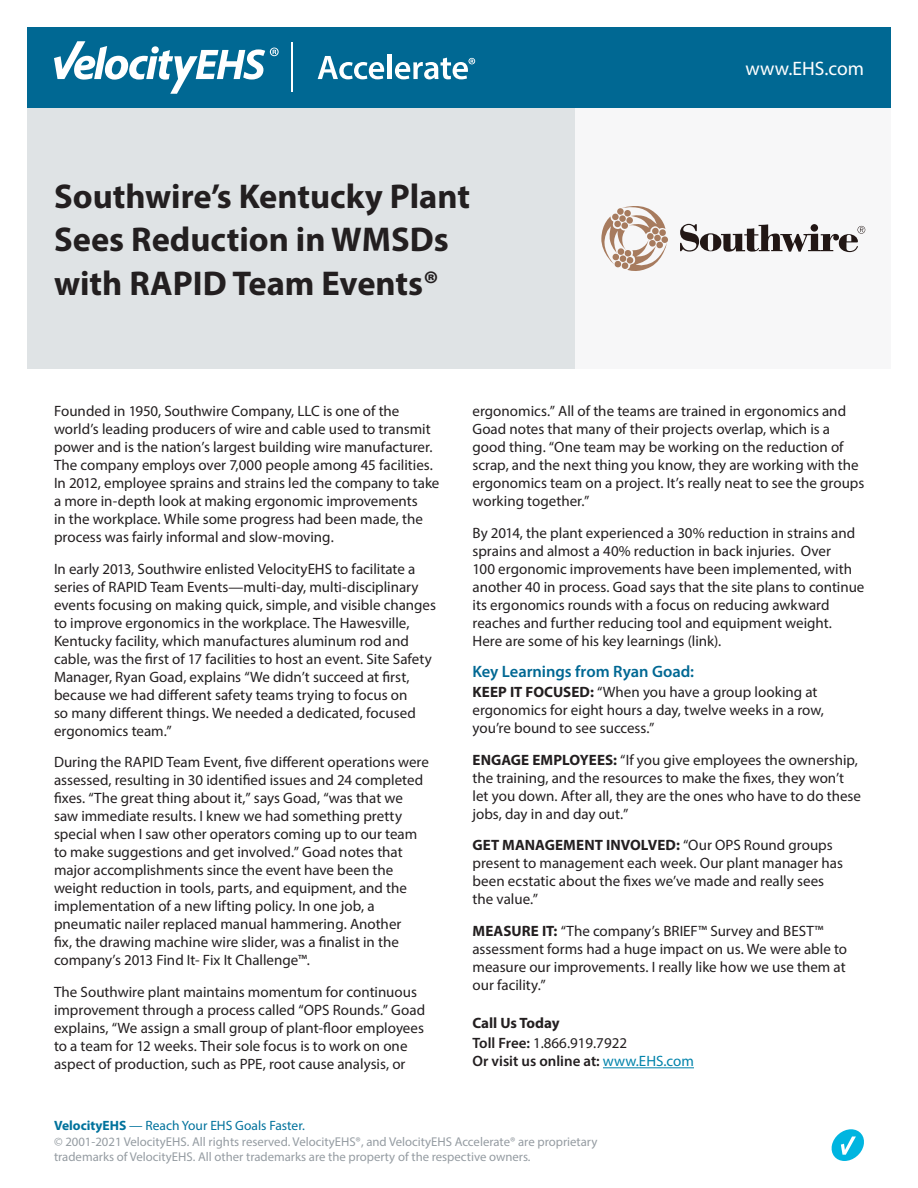
<style>
.page{position:relative;width:918px;height:1188px;background:#fff}
.page>*{position:absolute;margin:0;border:0;box-sizing:border-box;transform-origin:0 0}
.MASTHEAD__Title_30_3{font:700 34.5px/43.5px "Myriad Pro";color:#231f20}
.t1{font:19.5px "Myriad Pro";color:#fff}
.BODY___Subheader_11{font:600 16.5px "Myriad Pro";color:#006893}
.BODY___Text_10_12{font:15px/18px "Myriad Pro";color:#231f20}
.BODY____Text_10_12{font:600 15px "Myriad Pro";color:#231f20}
.BODY____Text_10_12-2{font:15px "Myriad Pro";color:#231f20}
.BODY___Subheader_10{font:700 15px "Myriad Pro";letter-spacing:-.005em;color:#231f20}
.t2{font:13.5px "Myriad Pro";color:#00729c}
.t3{font:12.75px/15px "Myriad Pro";color:#959ca2}
.s1{font-weight:700}
.s2{font-weight:600}
.s3{font-weight:400;color:#0083ab}
</style>
<div class="page">
<div style="left:27px;top:27px;width:864px;height:81px;background:#006893"></div>
<svg style="left:832px;top:1129px;width:32px;height:32px"></svg>
<svg style="left:54px;top:41px;width:225px;height:53px"></svg>
<hr style="left:291px;top:43px;width:1px;height:49px;background:#fff">
<svg style="left:318px;top:56px;width:66px;height:23px"></svg>
<div style="left:387px;top:55px;width:5px;height:24px;background:#fff"></div>
<svg style="left:395px;top:58px;width:80px;height:21px"></svg>
<div style="left:27px;top:108px;width:548px;height:261px;background:#dfe3e5"></div>
<hr style="left:603px;top:1067px;width:91px;height:1px;background:#0083ab">
<div style="left:576px;top:108px;width:315px;height:261px;background:#f7f7f8"></div>
<svg style="left:601px;top:206px;width:67px;height:65px"></svg>
<svg style="left:680px;top:224px;width:185px;height:28px"></svg>
<p class="MASTHEAD__Title_30_3" style="left:54px;top:173px;width:418px">Southwire’s Kentucky Plant<br>Sees Reduction in WMSDs with RAPID Team Events®</p>
<h2 class="t1" style="left:746px;top:57px;width:120px">www.EHS.com</h2>
<p class="BODY___Text_10_12" style="left:54px;top:402px;width:387px">Founded in 1950, Southwire Company, LLC is one of the world’s leading producers of wire and cable used to transmit power and is the nation’s largest building wire manufacturer.<br>The company employs over 7,000 people among 45 facilities.<br>In 2012, employee sprains and strains led the company to take a more in-depth look at making ergonomic improvements<br>in the workplace. While some progress had been made, the process was fairly informal and slow-moving.</p>
<p class="BODY___Text_10_12" style="left:54px;top:559px;width:384px">In early 2013, Southwire enlisted VelocityEHS to facilitate a series of RAPID Team Events—multi-day, multi-disciplinary events focusing on making quick, simple, and visible changes to improve ergonomics in the workplace. The Hawesville, Kentucky facility, which manufactures aluminum rod and cable, was the first of 17 facilities to host an event. Site Safety Manager, Ryan Goad, explains “We didn’t succeed at first, because we had different safety teams trying to focus on<br>so many different things. We needed a dedicated, focused ergonomics team.”</p>
<p class="BODY___Text_10_12" style="left:54px;top:753px;width:377px">During the RAPID Team Event, five different operations were assessed, resulting in 30 identified issues and 24 completed fixes. “The great thing about it,” says Goad, “was that we saw immediate results. I knew we had something pretty special when I saw other operators coming up to our team to make suggestions and get involved.” Goad notes that major accomplishments since the event have been the weight reduction in tools, parts, and equipment, and the implementation of a new lifting policy. In one job, a pneumatic nailer replaced manual hammering. Another<br>fix, the drawing machine wire slider, was a finalist in the company’s 2013 Find It- Fix It Challenge™.</p>
<p class="BODY___Text_10_12" style="left:54px;top:982px;width:373px">The Southwire plant maintains momentum for continuous improvement through a process called “OPS Rounds.” Goad explains, “We assign a small group of plant-floor employees to a team for 12 weeks. Their sole focus is to work on one aspect of production, such as PPE, root cause analysis, or</p>
<p class="BODY___Text_10_12" style="left:472px;top:402px;width:393px">ergonomics.” All of the teams are trained in ergonomics and Goad notes that many of their projects overlap, which is a good thing. “One team may be working on the reduction of scrap, and the next thing you know, they are working with the ergonomics team on a project. It’s really neat to see the groups working together.”</p>
<p class="BODY___Text_10_12" style="left:472px;top:523px;width:393px">By 2014, the plant experienced a 30% reduction in strains and sprains and almost a 40% reduction in back injuries. Over<br>100 ergonomic improvements have been implemented, with another 40 in process. Goad says that the site plans to continue its ergonomics rounds with a focus on reducing awkward reaches and further reducing tool and equipment weight.<br>Here are some of his key learnings (link).</p>
<p class="BODY___Subheader_11" style="left:472px;top:661px;width:223px">Key Learnings from Ryan Goad:</p>
<p class="BODY___Text_10_12" style="left:472px;top:683px;width:353px"><span class="s1">KEEP IT FOCUSED:</span> “When you have a group looking at ergonomics for eight hours a day, twelve weeks in a row, you’re bound to see success.”</p>
<p class="BODY___Text_10_12" style="left:472px;top:751px;width:390px"><span class="s1">ENGAGE EMPLOYEES:</span> “If you give employees the ownership, the training, and the resources to make the fixes, they won’t let you down. After all, they are the ones who have to do these jobs, day in and day out.”</p>
<p class="BODY___Text_10_12" style="left:472px;top:836px;width:372px"><span class="s1">GET MANAGEMENT INVOLVED:</span> “Our OPS Round groups present to management each week. Our plant manager has been ecstatic about the fixes we’ve made and really sees the value.”</p>
<p class="BODY___Text_10_12" style="left:472px;top:922px;width:376px"><span class="s1">MEASURE IT:</span> “The company’s BRIEF™ Survey and BEST™ assessment forms had a huge impact on us. We were able to measure our improvements. I really like how we use them at our facility.”</p>
<p class="BODY___Subheader_10" style="left:472px;top:1013px;width:89px">Call Us Today</p>
<p class="BODY____Text_10_12-2" style="left:472px;top:1034px;width:156px"><span class="s2">Toll Free:</span> 1.866.919.7922</p>
<p class="BODY____Text_10_12" style="left:472px;top:1052px;width:223px">Or visit us online at: <span class="s3">www.EHS.com</span></p>
<p class="t2" style="left:54px;top:1117px;width:252px"><span class="s1">VelocityEHS</span> — Reach Your EHS Goals Faster.</p>
<p class="t3" style="left:54px;top:1134px;width:545px">© 2001-2021 VelocityEHS. All rights reserved. VelocityEHS®, and VelocityEHS Accelerate® are proprietary trademarks of VelocityEHS. All other trademarks are the property of the respective owners.</p>
</div>
